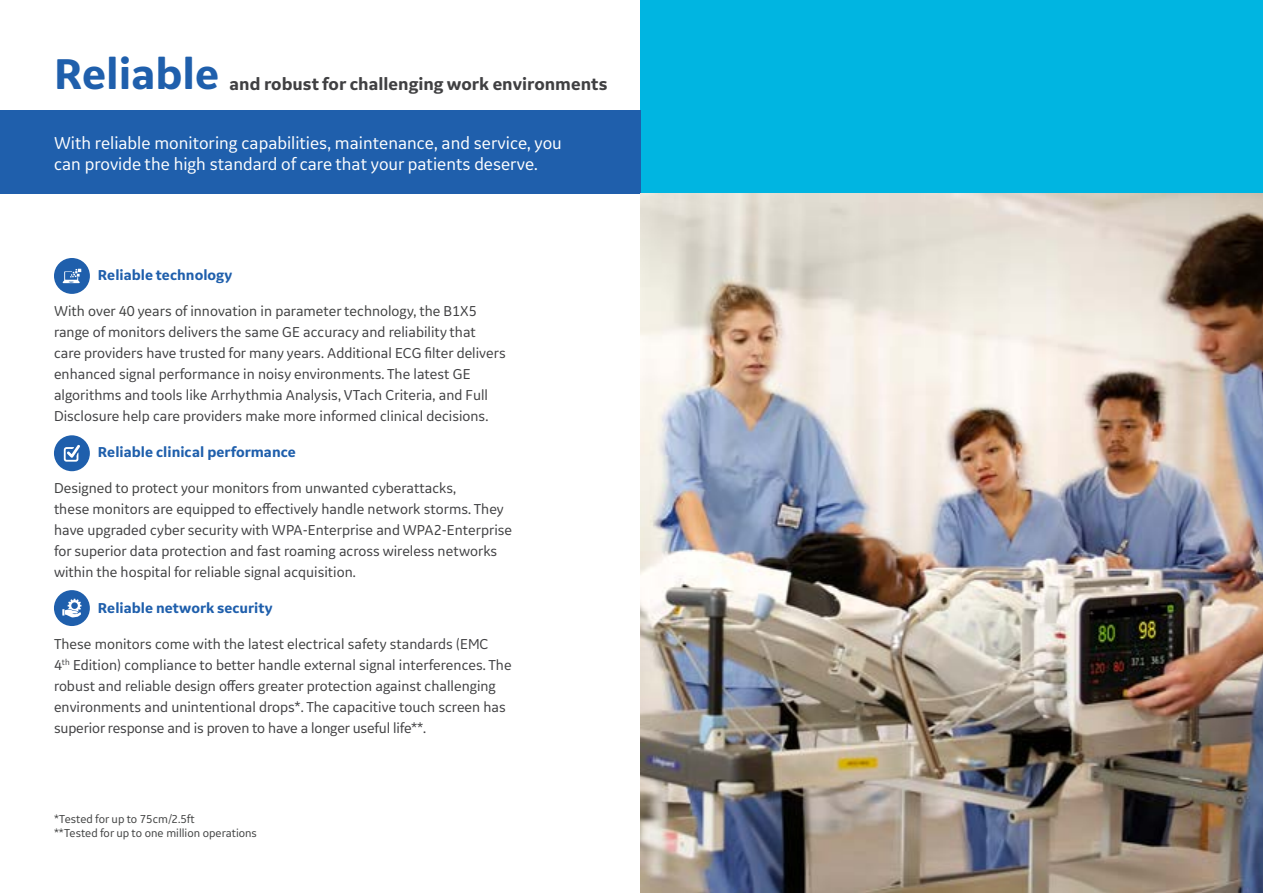
<style>
.page{position:relative;width:1263px;height:893px;background:#fff}
.page>*{position:absolute;margin:0;border:0;box-sizing:border-box;transform-origin:0 0}
.t1{font:700 45px "GE Inspira Sans";color:#1f5fac}
.t2{font:18px/21px "GE Inspira Sans";color:#fff}
.t3{font:700 18px "GE Inspira Sans";color:#404042}
.t4{font:15px/21px "GE Inspira Sans";color:#404042}
.t5{font:700 15px "GE Inspira Sans";color:#1f5fac}
.t6{font:12px/14.4px "GE Inspira Sans";color:#404141}
.s1{color:#404141}
</style>
<div class="page">
<div style="left:640px;top:0;width:623px;height:893px;background:#00b5e1"></div>
<div style="left:0;top:110px;width:640px;height:84px;background:#1f5fac"></div>
<img style="left:640px;top:193px;width:623px;height:700px">
<div style="left:54px;top:435px;width:36px;height:36px;background:#1f5fac;border-radius:50%"></div>
<svg style="left:64px;top:445px;width:16px;height:17px"></svg>
<div style="left:54px;top:258px;width:36px;height:36px;background:#1f5fac;border-radius:50%"></div>
<svg style="left:63px;top:269px;width:18px;height:14px"></svg>
<div style="left:54px;top:590px;width:36px;height:36px;background:#1f5fac;border-radius:50%"></div>
<svg style="left:62px;top:599px;width:19px;height:18px"></svg>
<h1 class="t1" style="left:54px;top:46px;width:167px">Reliable</h1>
<p class="t3" style="left:230px;top:73px;width:379px">and robust for challenging work environments</p>
<p class="t2" style="left:54px;top:132px;width:509px">With reliable monitoring capabilities, maintenance, and service, you can provide the high standard of care that your patients deserve.</p>
<p class="t5" style="left:98px;top:266px;width:136px">Reliable technology</p>
<p class="t4" style="left:54px;top:300px;width:453px"><span class="s1">With over 40 years of innovation in parameter technology, the</span> B1X5 range of monitors delivers the same GE accuracy and reliability that care providers have trusted for many years. Additional ECG filter delivers enhanced signal performance in noisy environments. The latest GE algorithms and tools like Arrhythmia Analysis, VTach Criteria, and Full Disclosure help care providers make more informed clinical decisions.</p>
<p class="t5" style="left:98px;top:443px;width:199px">Reliable clinical performance</p>
<p class="t4" style="left:54px;top:477px;width:460px"><span class="s1">Designed to protect your monitors from unwanted</span> cyberattacks,<br>these monitors are equipped to effectively handle network storms. They have upgraded cyber security with WPA-Enterprise and WPA2-Enterprise for superior data protection and fast roaming across wireless networks within the hospital for reliable signal acquisition.</p>
<p class="t5" style="left:98px;top:599px;width:176px">Reliable network security</p>
<p class="t4" style="left:54px;top:633px;width:459px"><span class="s1">These monitors come with the latest electrical safety</span> standards (EMC<br>4<sup>th</sup> Edition) compliance to better handle external signal interferences. The robust and reliable design offers greater protection against challenging environments and unintentional drops*. The capacitive touch screen has superior response and is proven to have a longer useful life**.</p>
<p class="t6" style="left:54px;top:812px;width:204px">*Tested for up to 75cm/2.5ft<br>**Tested for up to one million operations</p>
</div>
